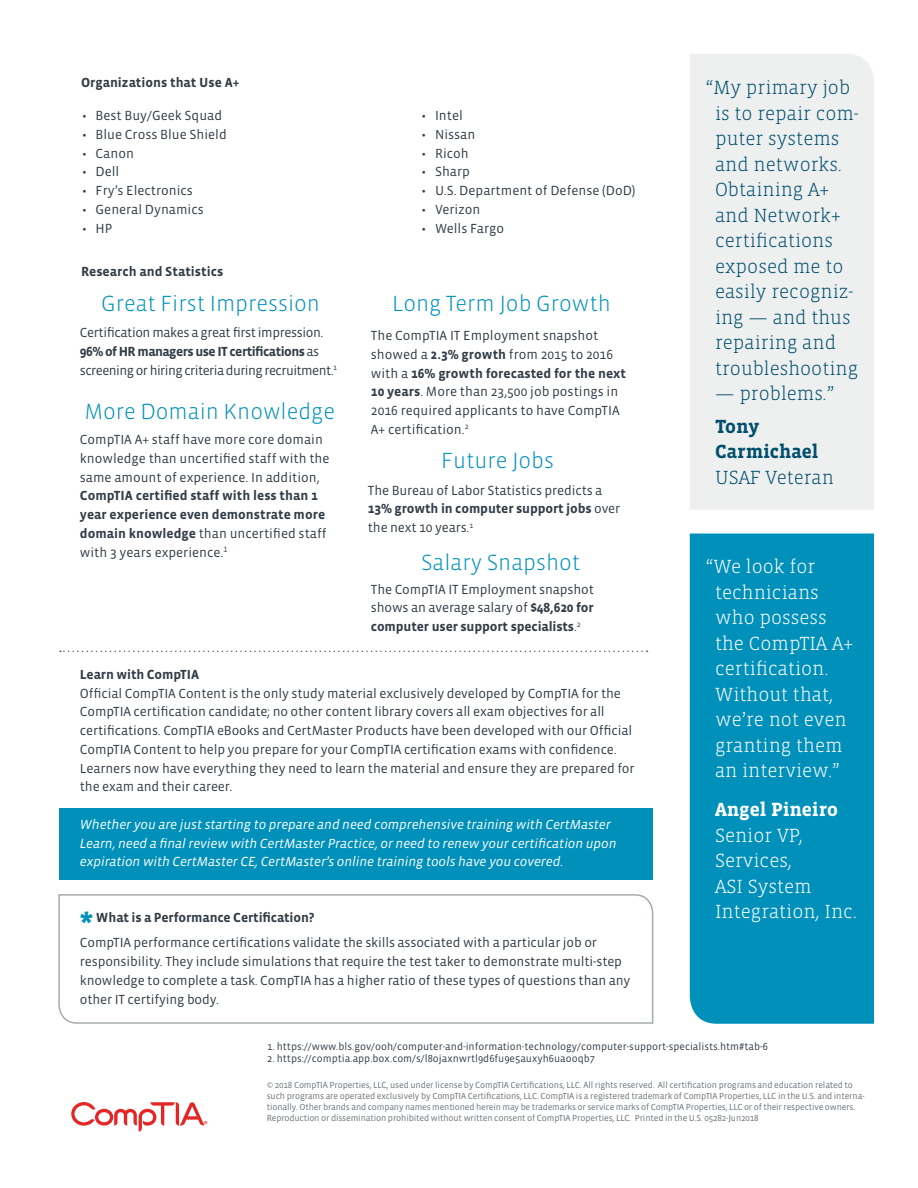
<style>
.page{position:relative;width:918px;height:1188px;background:#fff}
.page>*{position:absolute;margin:0;border:0;box-sizing:border-box;transform-origin:0 0}
.t1{font:700 30px "Vista Sans OT";color:#0090ba}
.t2{font:300 22.5px "Vista Sans OT";color:#0090ba}
.t3{font:300 19.5px/25.5px "Vista Slab OT";color:#014f6e}
.t4{font:300 19.5px/25.5px "Vista Slab OT";color:#fff}
.t5{font:700 19.5px/25.5px "Vista Slab OT";color:#014f6e}
.t6{font:700 19.5px "Vista Slab OT";color:#fff}
.t7{font:13.5px/18.8px "Vista Sans OT";letter-spacing:-.01em;color:#323d47}
.t8{font:italic 13.5px/18.8px "Vista Sans OT";letter-spacing:-.01em;color:#fff}
.t9{font:700 13.5px/18.8px "Vista Sans OT";color:#323d47}
.t10{font:13.5px/18.8px "Vista Sans OT";letter-spacing:-.04em;color:#323d47}
.t11{font:10.5px "Vista Sans OT";color:#323d47}
.t12{font:9px/10.8px "Vista Sans OT";letter-spacing:-.015em;color:#6a747b}
.s1{font-weight:700}
.s2{font-weight:400}
</style>
<div class="page">
<div style="left:690px;top:54px;width:184px;height:456px;background:#eef0f0"></div>
<div style="left:690px;top:534px;width:184px;height:490px;background:#0090ba"></div>
<svg style="left:71px;top:1102px;width:136px;height:30px"></svg>
<svg style="left:58px;top:894px;width:596px;height:130px"></svg>
<div style="left:59px;top:808px;width:594px;height:72px;background:#0090ba"></div>
<svg style="left:60px;top:651px;width:588px;height:1px"></svg>
<p class="t9" style="left:81px;top:73px;width:160px">Organizations that Use A+</p>
<p class="t7" style="left:82px;top:106px;width:142px">• Best Buy/Geek Squad</p>
<p class="t7" style="left:82px;top:125px;width:146px">• Blue Cross Blue Shield</p>
<p class="t7" style="left:82px;top:144px;width:53px">• Canon</p>
<p class="t7" style="left:82px;top:163px;width:39px">• Dell</p>
<p class="t7" style="left:82px;top:181px;width:112px">• Fry’s Electronics</p>
<p class="t7" style="left:82px;top:200px;width:123px">• General Dynamics</p>
<p class="t7" style="left:82px;top:219px;width:32px">• HP</p>
<p class="t9" style="left:81px;top:262px;width:144px">Research and Statistics</p>
<p class="t7" style="left:422px;top:106px;width:43px">• Intel</p>
<p class="t7" style="left:422px;top:125px;width:55px">• Nissan</p>
<p class="t7" style="left:422px;top:144px;width:49px">• Ricoh</p>
<p class="t7" style="left:422px;top:163px;width:50px">• Sharp</p>
<p class="t7" style="left:422px;top:181px;width:215px">• U.S. Department of Defense (DoD)</p>
<p class="t7" style="left:422px;top:200px;width:60px">• Verizon</p>
<p class="t7" style="left:422px;top:219px;width:84px">• Wells Fargo</p>
<h2 class="t2" style="left:101px;top:291px;width:220px">Great First Impression</h2>
<h2 class="t2" style="left:392px;top:291px;width:220px">Long Term Job Growth</h2>
<p class="t10" style="left:80px;top:324px;width:259px">Certification makes a great first impression.<br><span class="s1">96% of HR managers use IT certifications</span> as screening or hiring criteria during recruitment.<sup>1</sup></p>
<p class="t7" style="left:371px;top:327px;width:257px">The CompTIA IT Employment snapshot showed a <span class="s1">2.3% growth</span> from 2015 to 2016 with a <span class="s1">16% growth forecasted for the next 10 years</span>. More than 23,500 job postings in 2016 required applicants to have CompTIA A+ certification.<sup>2</sup></p>
<h2 class="t2" style="left:84px;top:400px;width:252px">More Domain Knowledge</h2>
<p class="t7" style="left:80px;top:430px;width:251px">CompTIA A+ staff have more core domain knowledge than uncertified staff with the same amount of experience. In addition,</p>
<p class="t9" style="left:80px;top:487px;width:248px">CompTIA certified staff with less than 1 year experience even demonstrate more domain knowledge <span class="s2">than uncertified staff with 3 years experience.</span><sup>1</sup></p>
<p class="t7" style="left:368px;top:481px;width:254px">The Bureau of Labor Statistics predicts a<br><span class="s1">13% growth in computer support jobs</span> over the next 10 years.<sup>1</sup></p>
<p class="t7" style="left:371px;top:580px;width:224px;text-align:justify">The CompTIA IT Employment snapshot shows an average salary of <span class="s1">$48,620 for computer user support specialists</span>.<sup>2</sup></p>
<h2 class="t2" style="left:441px;top:449px;width:114px">Future Jobs</h2>
<h2 class="t2" style="left:421px;top:551px;width:161px">Salary Snapshot</h2>
<p class="t9" style="left:80px;top:665px;width:121px">Learn with CompTIA</p>
<p class="t7" style="left:80px;top:684px;width:556px">Official CompTIA Content is the only study material exclusively developed by CompTIA for the CompTIA certification candidate; no other content library covers all exam objectives for all certifications. CompTIA eBooks and CertMaster Products have been developed with our Official CompTIA Content to help you prepare for your CompTIA certification exams with confidence.<br>Learners now have everything they need to learn the material and ensure they are prepared for the exam and their career.</p>
<p class="t8" style="left:80px;top:815px;width:538px">Whether you are just starting to prepare and need comprehensive training with CertMaster<br>Learn, need a final review with CertMaster Practice, or need to renew your certification upon expiration with CertMaster CE, CertMaster’s online training tools have you covered.</p>
<h1 class="t1" style="left:80px;top:907px;width:15px">*</h1>
<p class="t9" style="left:96px;top:908px;width:220px">What is a Performance Certification?</p>
<p class="t7" style="left:80px;top:934px;width:552px">CompTIA performance certifications validate the skills associated with a particular job or responsibility. They include simulations that require the test taker to demonstrate multi-step knowledge to complete a task. CompTIA has a higher ratio of these types of questions than any other IT certifying body.</p>
<h3 class="t3" style="left:715px;top:75px;width:145px;text-indent:-9px">“My primary job is to repair com&shy;puter systems and networks.<br>Obtaining A+ and Network+ certifications exposed me to easily recogniz&shy;ing — and thus repairing and troubleshooting</h3>
<h3 class="t3" style="left:715px;top:382px;width:120px">— problems.”</h3>
<h3 class="t5" style="left:715px;top:414px;width:105px">Tony<br>Carmichael</h3>
<h3 class="t3" style="left:715px;top:465px;width:120px">USAF Veteran</h3>
<h3 class="t4" style="left:715px;top:554px;width:140px;text-indent:-9px">“We look for technicians who possess the CompTIA A+ certification.<br>Without that, we’re not even granting them an interview.”</h3>
<h3 class="t6" style="left:715px;top:800px;width:124px">Angel Pineiro</h3>
<h3 class="t4" style="left:715px;top:823px;width:143px">Senior VP,<br>Services,<br>ASI System<br>Integration, Inc.</h3>
<p class="t11" style="left:267px;top:1041px;width:502px">1. https://www.bls.gov/ooh/computer-and-information-technology/computer-support-specialists.htm#tab-6</p>
<p class="t11" style="left:267px;top:1053px;width:329px">2. https://comptia.app.box.com/s/l8ojaxnwrtl9d6fu9e5auxyh6uaooqb7</p>
<p class="t12" style="left:267px;top:1080px;width:599px">© 2018 CompTIA Properties, LLC, used under license by CompTIA Certifications, LLC. All rights reserved. All certification programs and education related to such programs are operated exclusively by CompTIA Certifications, LLC. CompTIA is a registered trademark of CompTIA Properties, LLC in the U.S. and interna&shy;tionally. Other brands and company names mentioned herein may be trademarks or service marks of CompTIA Properties, LLC or of their respective owners.<br>Reproduction or dissemination prohibited without written consent of CompTIA Properties, LLC. Printed in the U.S. 05282-Jun2018</p>
</div>
